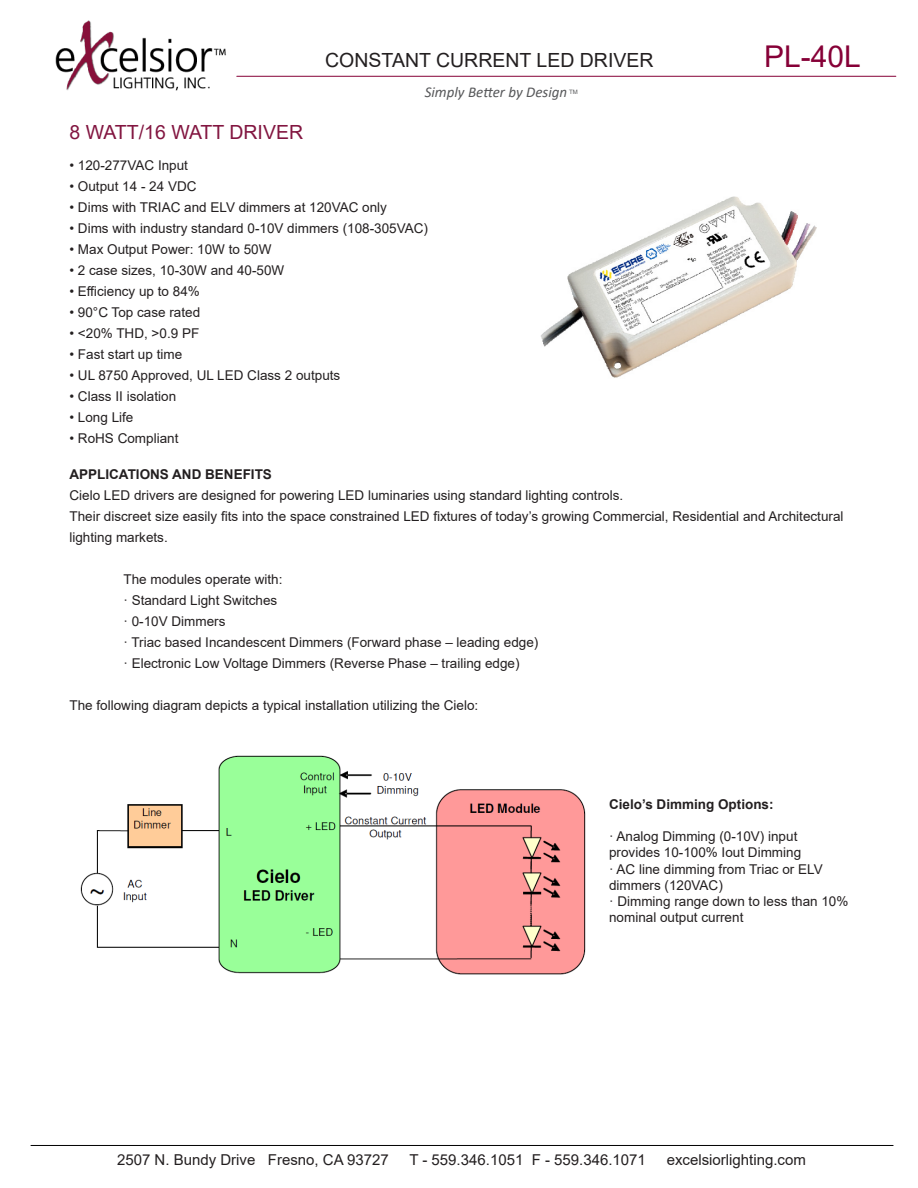
<style>
.page{position:relative;width:918px;height:1188px;background:#fff}
.page>*{position:absolute;margin:0;border:0;box-sizing:border-box;transform-origin:0 0}
.t1{font:30px "Arial";color:#860037}
.t2{font:19.5px "Arial";color:#231f20}
.t3{font:19.5px "Arial";color:#821540}
.t4{font:15px "Arial";color:#231f20}
.t5{font:italic 15px "Calibri";color:#57585a}
.t6{font:13.5px/21px "Arial";color:#231f20}
.t7{font:700 13.5px "Arial";color:#231f20}
.t8{font:6px "Arial";color:#57585a}
</style>
<div class="page">
<hr style="left:31px;top:1145px;width:862px;height:1px;background:#000">
<hr style="left:237px;top:76px;width:659px;height:1px;background:#860037">
<img style="left:541px;top:197px;width:276px;height:181px">
<img style="left:80px;top:755px;width:506px;height:220px">
<img style="left:55px;top:20px;width:171px;height:71px">
<p class="t2" style="left:325px;top:47px;width:330px">CONSTANT CURRENT LED DRIVER</p>
<p class="t1" style="left:764px;top:36px;width:98px">PL-40L</p>
<p class="t3" style="left:69px;top:119px;width:235px">8 WATT/16 WATT DRIVER</p>
<p class="t5" style="left:425px;top:82px;width:144px">Simply Better by Design</p>
<p class="t8" style="left:569px;top:88px;width:10px">TM</p>
<p class="t6" style="left:69px;top:155px;width:120px">• 120-277VAC Input</p>
<p class="t6" style="left:69px;top:176px;width:129px">• Output 14 - 24 VDC</p>
<p class="t6" style="left:69px;top:197px;width:319px">• Dims with TRIAC and ELV dimmers at 120VAC only</p>
<p class="t6" style="left:69px;top:218px;width:360px">• Dims with industry standard 0-10V dimmers (108-305VAC)</p>
<p class="t6" style="left:69px;top:239px;width:204px">• Max Output Power: 10W to 50W</p>
<p class="t6" style="left:69px;top:260px;width:216px">• 2 case sizes, 10-30W and 40-50W</p>
<p class="t6" style="left:69px;top:281px;width:132px">• Efficiency up to 84%</p>
<p class="t6" style="left:69px;top:302px;width:132px">• 90°C Top case rated</p>
<p class="t6" style="left:69px;top:323px;width:131px">• &lt;20% THD, &gt;0.9 PF</p>
<p class="t6" style="left:69px;top:344px;width:114px">• Fast start up time</p>
<p class="t6" style="left:69px;top:365px;width:272px">• UL 8750 Approved, UL LED Class 2 outputs</p>
<p class="t6" style="left:69px;top:386px;width:108px">• Class II isolation</p>
<p class="t6" style="left:69px;top:407px;width:66px">• Long Life</p>
<p class="t6" style="left:69px;top:428px;width:110px">• RoHS Compliant</p>
<p class="t7" style="left:69px;top:465px;width:204px">APPLICATIONS AND BENEFITS</p>
<p class="t6" style="left:69px;top:485px;width:555px">Cielo LED drivers are designed for powering LED luminaries using standard lighting controls.</p>
<p class="t6" style="left:69px;top:506px;width:776px">Their discreet size easily fits into the space constrained LED fixtures of today’s growing Commercial, Residential and Architectural lighting markets.</p>
<p class="t6" style="left:123px;top:569px;width:161px">The modules operate with:</p>
<p class="t6" style="left:123px;top:590px;width:155px">· Standard Light Switches</p>
<p class="t6" style="left:123px;top:611px;width:104px">· 0-10V Dimmers</p>
<p class="t6" style="left:123px;top:632px;width:416px">· Triac based Incandescent Dimmers (Forward phase – leading edge)</p>
<p class="t6" style="left:123px;top:653px;width:398px">· Electronic Low Voltage Dimmers (Reverse Phase – trailing edge)</p>
<p class="t6" style="left:69px;top:695px;width:410px">The following diagram depicts a typical installation utilizing the Cielo:</p>
<p class="t7" style="left:609px;top:795px;width:166px">Cielo’s Dimming Options:</p>
<p class="t6" style="left:609px;top:826px;width:190px">· Analog Dimming (0-10V) input</p>
<p class="t6" style="left:609px;top:842px;width:194px">provides 10-100% Iout Dimming</p>
<p class="t6" style="left:609px;top:858px;width:215px">· AC line dimming from Triac or ELV</p>
<p class="t6" style="left:609px;top:875px;width:115px">dimmers (120VAC)</p>
<p class="t6" style="left:609px;top:891px;width:241px">· Dimming range down to less than 10%</p>
<p class="t6" style="left:609px;top:907px;width:136px">nominal output current</p>
<p class="t4" style="left:117px;top:1149px;width:273px">2507 N. Bundy Drive Fresno, CA 93727</p>
<p class="t4" style="left:409px;top:1149px;width:238px">T - 559.346.1051 F - 559.346.1071</p>
<p class="t4" style="left:667px;top:1149px;width:141px">excelsiorlighting.com</p>
</div>
